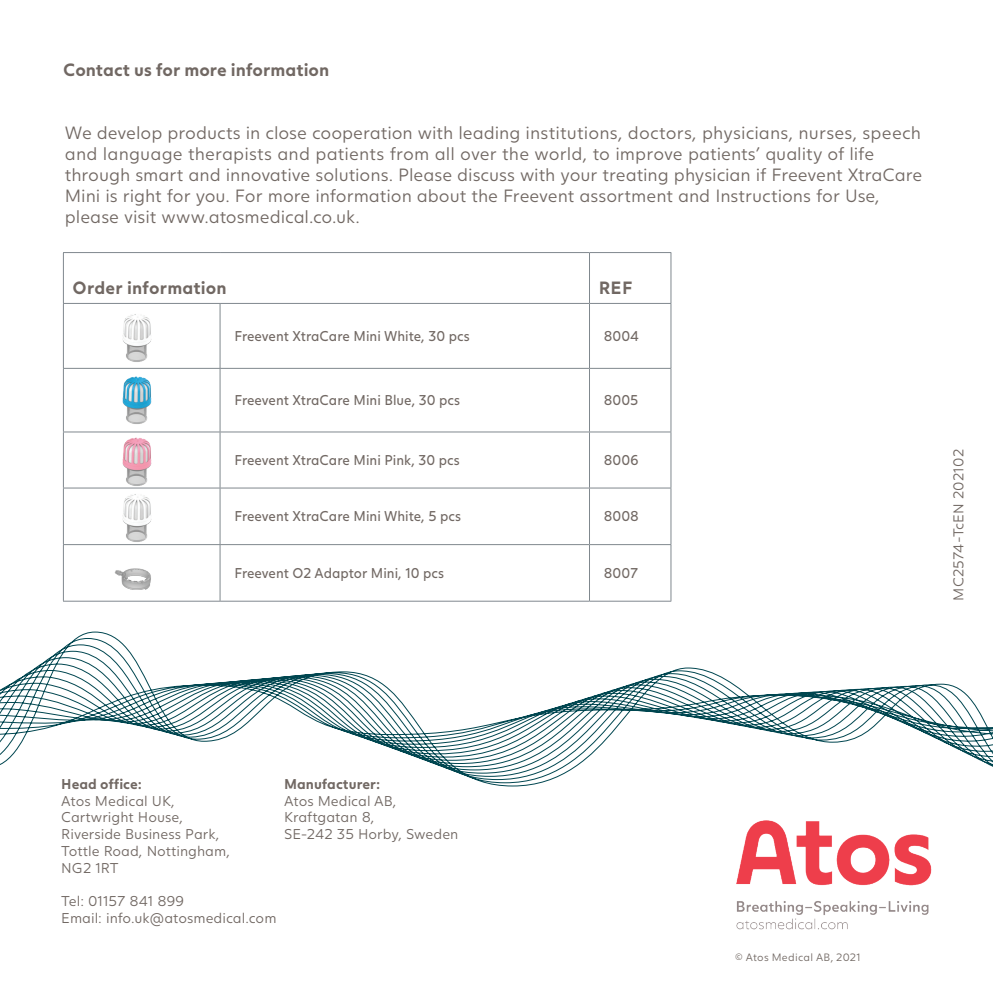
<style>
.page{position:relative;width:993px;height:993px;background:#fff}
.page>*{position:absolute;margin:0;border:0;box-sizing:border-box;transform-origin:0 0}
.t1{font:300 17.5px/21px "Juli Sans";letter-spacing:-.005em;color:#716863}
.t2{font:700 17.5px "Juli Sans";color:#716863}
.t3{font:300 14px/16.8px "Juli Sans";color:#716863}
.t4{font:14px "Juli Sans";color:#716863;scale:.95 1}
.t5{font:700 14px "Juli Sans";color:#716863}
.t6{font:300 10.5px "Juli Sans";letter-spacing:.025em;color:#716863}
</style>
<div class="page">
<img style="left:736px;top:862px;width:196px;height:68px">
<svg style="left:0;top:631px;width:992px;height:231px"></svg>
<hr style="left:63px;top:252px;width:157px;height:1px;background:#80888e">
<hr style="left:63px;top:253px;width:1px;height:50px;background:#80888e">
<hr style="left:220px;top:252px;width:369px;height:1px;background:#80888e">
<hr style="left:589px;top:252px;width:82px;height:1px;background:#80888e">
<hr style="left:589px;top:253px;width:1px;height:50px;background:#80888e">
<hr style="left:670px;top:253px;width:1px;height:50px;background:#80888e">
<hr style="left:63px;top:303px;width:157px;height:1px;background:#80888e">
<hr style="left:63px;top:304px;width:1px;height:64px;background:#80888e">
<hr style="left:220px;top:303px;width:369px;height:1px;background:#80888e">
<hr style="left:220px;top:304px;width:1px;height:64px;background:#80888e">
<hr style="left:589px;top:303px;width:82px;height:1px;background:#80888e">
<hr style="left:589px;top:304px;width:1px;height:64px;background:#80888e">
<hr style="left:589px;top:431px;width:82px;height:1px;background:#80888e">
<hr style="left:589px;top:432px;width:1px;height:55px;background:#80888e">
<hr style="left:670px;top:304px;width:1px;height:64px;background:#80888e">
<hr style="left:670px;top:432px;width:1px;height:55px;background:#80888e">
<hr style="left:63px;top:368px;width:157px;height:1px;background:#80888e">
<hr style="left:63px;top:368px;width:1px;height:63px;background:#80888e">
<hr style="left:220px;top:368px;width:369px;height:1px;background:#80888e">
<hr style="left:220px;top:368px;width:1px;height:63px;background:#80888e">
<hr style="left:589px;top:368px;width:82px;height:1px;background:#80888e">
<hr style="left:589px;top:368px;width:1px;height:63px;background:#80888e">
<hr style="left:589px;top:487px;width:82px;height:1px;background:#80888e">
<hr style="left:589px;top:488px;width:1px;height:56px;background:#80888e">
<hr style="left:670px;top:368px;width:1px;height:63px;background:#80888e">
<hr style="left:670px;top:488px;width:1px;height:56px;background:#80888e">
<hr style="left:63px;top:431px;width:157px;height:1px;background:#80888e">
<hr style="left:63px;top:432px;width:1px;height:55px;background:#80888e">
<hr style="left:220px;top:431px;width:369px;height:1px;background:#80888e">
<hr style="left:220px;top:432px;width:1px;height:55px;background:#80888e">
<hr style="left:589px;top:544px;width:82px;height:1px;background:#80888e">
<hr style="left:63px;top:487px;width:157px;height:1px;background:#80888e">
<hr style="left:63px;top:488px;width:1px;height:56px;background:#80888e">
<hr style="left:220px;top:487px;width:369px;height:1px;background:#80888e">
<hr style="left:220px;top:488px;width:1px;height:56px;background:#80888e">
<hr style="left:63px;top:544px;width:157px;height:1px;background:#80888e">
<hr style="left:63px;top:544px;width:1px;height:56px;background:#80888e">
<hr style="left:63px;top:600px;width:157px;height:1px;background:#80888e">
<hr style="left:220px;top:544px;width:369px;height:1px;background:#80888e">
<hr style="left:220px;top:544px;width:1px;height:56px;background:#80888e">
<hr style="left:220px;top:600px;width:369px;height:1px;background:#80888e">
<hr style="left:589px;top:544px;width:1px;height:56px;background:#80888e">
<hr style="left:589px;top:600px;width:82px;height:1px;background:#80888e">
<hr style="left:670px;top:544px;width:1px;height:56px;background:#80888e">
<img style="left:122px;top:314px;width:30px;height:48px">
<img style="left:122px;top:376px;width:30px;height:48px">
<img style="left:118px;top:437px;width:35px;height:51px">
<img style="left:122px;top:494px;width:30px;height:48px">
<img style="left:114px;top:568px;width:37px;height:21px">
<p class="t2" style="left:63px;top:59px;width:268px">Contact us for more information</p>
<p class="t1" style="left:65px;top:122px;width:858px">We develop products in close cooperation with leading institutions, doctors, physicians, nurses, speech and language therapists and patients from all over the world, to improve patients’ quality of life through smart and innovative solutions. Please discuss with your treating physician if Freevent XtraCare Mini is right for you. For more information about the Freevent assortment and Instructions for Use, please visit www.atosmedical.co.uk.</p>
<p class="t2" style="left:73px;top:277px;width:155px">Order information</p>
<p class="t2" style="left:598px;top:277px;width:35px">REF</p>
<p class="t4" style="left:234px;top:327px;width:249px">Freevent XtraCare Mini White, 30 pcs</p>
<p class="t4" style="left:603px;top:327px;width:39px">8004</p>
<p class="t4" style="left:234px;top:392px;width:239px">Freevent XtraCare Mini Blue, 30 pcs</p>
<p class="t4" style="left:603px;top:392px;width:38px">8005</p>
<p class="t4" style="left:234px;top:451px;width:239px">Freevent XtraCare Mini Pink, 30 pcs</p>
<p class="t4" style="left:603px;top:451px;width:38px">8006</p>
<p class="t4" style="left:234px;top:508px;width:240px">Freevent XtraCare Mini White, 5 pcs</p>
<p class="t4" style="left:603px;top:508px;width:38px">8008</p>
<p class="t4" style="left:234px;top:564px;width:222px">Freevent O2 Adaptor Mini, 10 pcs</p>
<p class="t4" style="left:603px;top:564px;width:38px">8007</p>
<p class="t3" style="left:949px;top:600px;width:153px;rotate:-90deg">MC2574-TcEN 202102</p>
<p class="t5" style="left:61px;top:775px;width:82px">Head office:</p>
<p class="t3" style="left:61px;top:791px;width:170px">Atos Medical UK,<br>Cartwright House,<br>Riverside Business Park,<br>Tottle Road, Nottingham,<br>NG2 1RT</p>
<p class="t3" style="left:61px;top:892px;width:217px">Tel: 01157 841 899<br>Email: info.uk@atosmedical.com</p>
<p class="t5" style="left:284px;top:775px;width:98px">Manufacturer:</p>
<p class="t3" style="left:284px;top:791px;width:176px">Atos Medical AB,<br>Kraftgatan 8,<br>SE-242 35 Horby, Sweden</p>
<p class="t6" style="left:735px;top:950px;width:127px">© Atos Medical AB, 2021</p>
</div>
